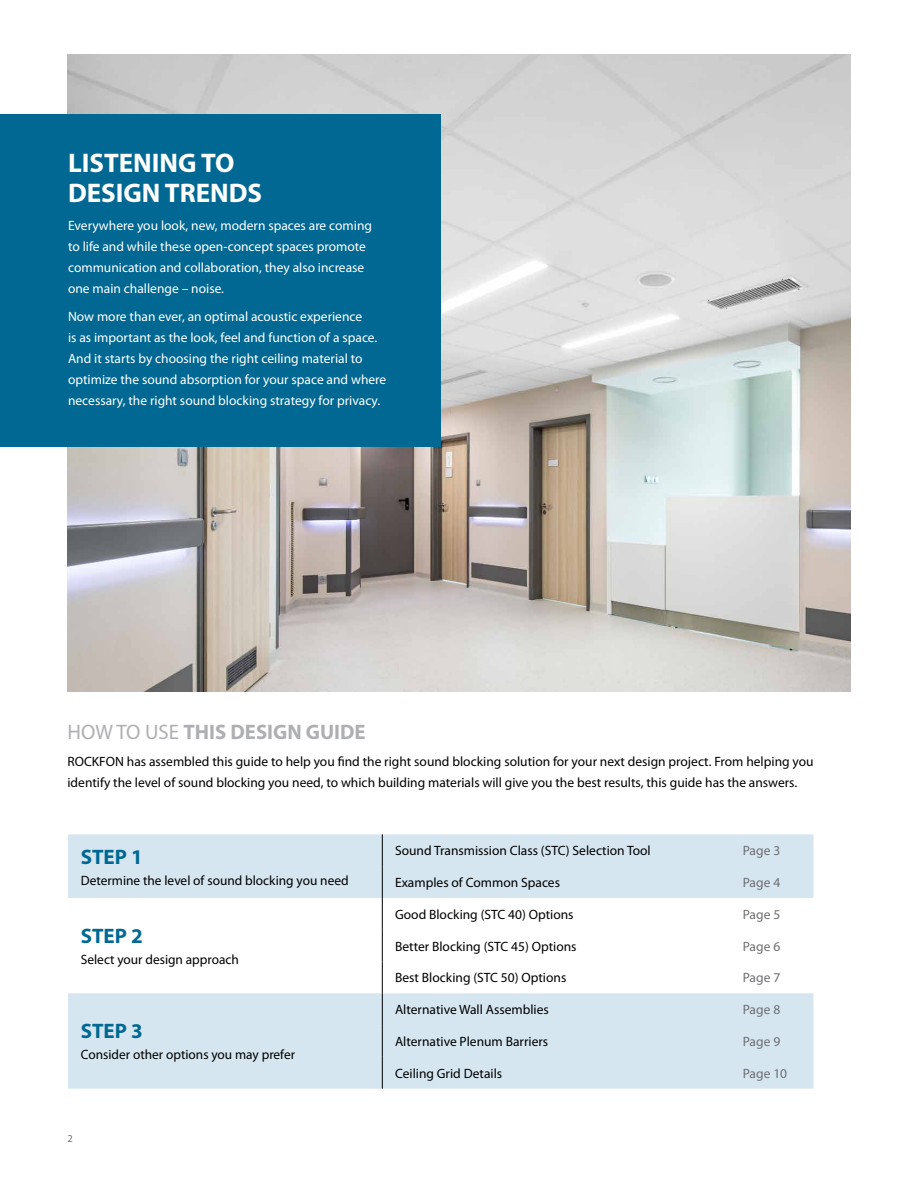
<style>
.page{position:relative;width:918px;height:1188px;background:#fff}
.page>*{position:absolute;margin:0;border:0;box-sizing:border-box;transform-origin:0 0}
.t1{font:700 27px/30px "Myriad Pro";color:#fff}
.t2{font:700 21px "Myriad Pro";color:#adafb2}
.t3{font:700 21px "Myriad Pro";color:#006892}
.t4{font:13.5px/21px "Myriad Pro";color:#000}
.t5{font:13.5px/21px "Myriad Pro";color:#fff}
.t6{font:13.5px "Myriad Pro";color:#6d6e71}
.t7{font:10.5px "Myriad Pro";color:#6d6e71}
.s1{font-weight:400}
</style>
<div class="page">
<img style="left:68px;top:54px;width:782px;height:638px">
<div style="left:0;top:114px;width:441px;height:332px;background:#006892"></div>
<svg style="left:68px;top:834px;width:745px;height:255px;fill:#d6e6f0"></svg>
<hr style="left:382px;top:834px;width:1px;height:32px;background:#000">
<hr style="left:382px;top:866px;width:1px;height:32px;background:#000">
<hr style="left:382px;top:898px;width:1px;height:32px;background:#000">
<hr style="left:382px;top:930px;width:1px;height:32px;background:#000">
<hr style="left:382px;top:962px;width:1px;height:31px;background:#000">
<hr style="left:382px;top:993px;width:1px;height:32px;background:#000">
<hr style="left:382px;top:1025px;width:1px;height:32px;background:#000">
<hr style="left:382px;top:1057px;width:1px;height:32px;background:#000">
<h1 class="t1" style="left:68px;top:147px;width:196px">LISTENING TO<br>DESIGN TRENDS</h1>
<p class="t5" style="left:68px;top:215px;width:306px">Everywhere you look, new, modern spaces are coming to life and while these open-concept spaces promote communication and collaboration, they also increase one main challenge – noise.</p>
<p class="t5" style="left:68px;top:305px;width:320px">Now more than ever, an optimal acoustic experience<br>is as important as the look, feel and function of a space.<br>And it starts by choosing the right ceiling material to optimize the sound absorption for your space and where necessary, the right sound blocking strategy for privacy.</p>
<h2 class="t2" style="left:68px;top:718px;width:300px"><span class="s1">HOW TO USE</span> THIS DESIGN GUIDE</h2>
<p class="t4" style="left:68px;top:751px;width:748px">ROCKFON has assembled this guide to help you find the right sound blocking solution for your next design project. From helping you identify the level of sound blocking you need, to which building materials will give you the best results, this guide has the answers.</p>
<h2 class="t3" style="left:81px;top:843px;width:64px">STEP 1</h2>
<p class="t4" style="left:81px;top:869px;width:269px">Determine the level of sound blocking you need</p>
<h2 class="t3" style="left:81px;top:922px;width:64px">STEP 2</h2>
<p class="t4" style="left:81px;top:949px;width:160px">Select your design approach</p>
<h2 class="t3" style="left:81px;top:1018px;width:64px">STEP 3</h2>
<p class="t4" style="left:81px;top:1044px;width:216px">Consider other options you may prefer</p>
<p class="t7" style="left:68px;top:1132px;width:7px">2</p>
<p class="t4" style="left:395px;top:840px;width:257px">Sound Transmission Class (STC) Selection Tool</p>
<p class="t6" style="left:743px;top:843px;width:39px">Page 3</p>
<p class="t4" style="left:395px;top:872px;width:167px">Examples of Common Spaces</p>
<p class="t6" style="left:743px;top:874px;width:39px">Page 4</p>
<p class="t4" style="left:395px;top:904px;width:180px">Good Blocking (STC 40) Options</p>
<p class="t6" style="left:743px;top:906px;width:39px">Page 5</p>
<p class="t4" style="left:395px;top:935px;width:183px">Better Blocking (STC 45) Options</p>
<p class="t6" style="left:743px;top:938px;width:39px">Page 6</p>
<p class="t4" style="left:395px;top:967px;width:173px">Best Blocking (STC 50) Options</p>
<p class="t6" style="left:743px;top:970px;width:39px">Page 7</p>
<p class="t4" style="left:395px;top:999px;width:155px">Alternative Wall Assemblies</p>
<p class="t6" style="left:743px;top:1001px;width:39px">Page 8</p>
<p class="t4" style="left:395px;top:1031px;width:155px">Alternative Plenum Barriers</p>
<p class="t6" style="left:743px;top:1033px;width:39px">Page 9</p>
<p class="t4" style="left:395px;top:1063px;width:109px">Ceiling Grid Details</p>
<p class="t6" style="left:743px;top:1065px;width:46px">Page 10</p>
</div>
